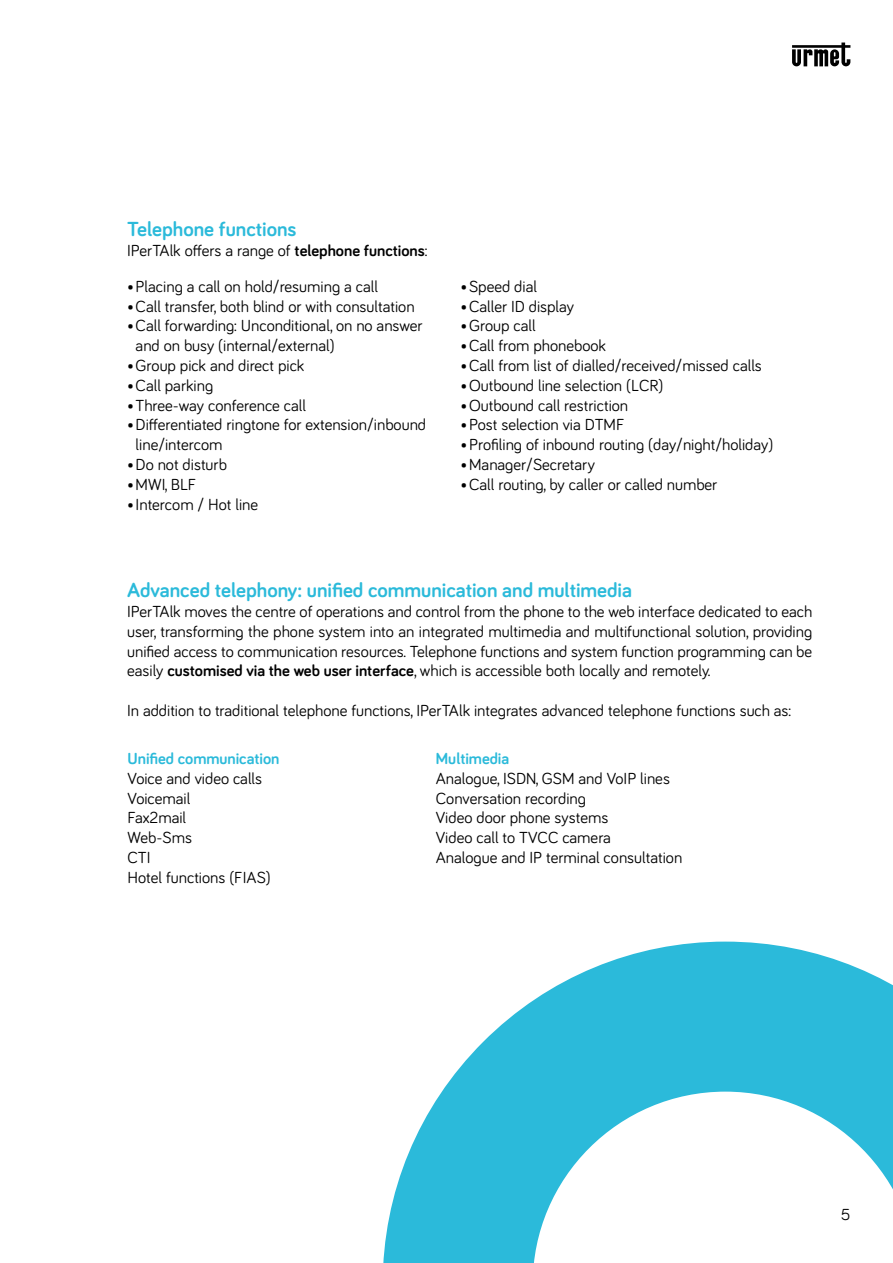
<style>
.page{position:relative;width:893px;height:1263px;background:#fff}
.page>*{position:absolute;margin:0;border:0;box-sizing:border-box;transform-origin:0 0}
.t1{font:700 21px "Bariol";color:#2bbada}
.t2{font:16.5px/19.8px "Bariol";color:#000}
.t3{font:700 16.5px "Bariol";color:#2bbada}
.s1{font-weight:700}
</style>
<div class="page">
<svg style="left:792px;top:43px;width:58px;height:23px"></svg>
<svg style="left:383px;top:941px;width:510px;height:322px;fill:#2bbada"></svg>
<p class="t1" style="left:127px;top:215px;width:171px">Telephone functions</p>
<p class="t2" style="left:127px;top:240px;width:302px">IPerTAlk offers a range of <span class="s1">telephone functions</span>:</p>
<p class="t2" style="left:127px;top:275px;width:252px">•Placing a call on hold/resuming a call</p>
<p class="t2" style="left:127px;top:295px;width:289px">•Call transfer, both blind or with consultation</p>
<p class="t2" style="left:136px;top:315px;width:288px;text-indent:-8px">•Call forwarding: Unconditional, on no answer and on busy (internal/external)</p>
<p class="t2" style="left:127px;top:355px;width:179px">•Group pick and direct pick</p>
<p class="t2" style="left:127px;top:374px;width:88px">•Call parking</p>
<p class="t2" style="left:127px;top:394px;width:180px">•Three-way conference call</p>
<p class="t2" style="left:136px;top:414px;width:292px;text-indent:-8px">•Differentiated ringtone for extension/inbound line/intercom</p>
<p class="t2" style="left:127px;top:454px;width:101px">•Do not disturb</p>
<p class="t2" style="left:127px;top:473px;width:71px">•MWI, BLF</p>
<p class="t2" style="left:127px;top:493px;width:133px">•Intercom / Hot line</p>
<p class="t2" style="left:461px;top:275px;width:78px">•Speed dial</p>
<p class="t2" style="left:461px;top:295px;width:115px">•Caller ID display</p>
<p class="t2" style="left:461px;top:315px;width:77px">•Group call</p>
<p class="t2" style="left:461px;top:335px;width:147px">•Call from phonebook</p>
<p class="t2" style="left:461px;top:355px;width:303px">•Call from list of dialled/received/missed calls</p>
<p class="t2" style="left:461px;top:374px;width:204px">•Outbound line selection (LCR)</p>
<p class="t2" style="left:461px;top:394px;width:169px">•Outbound call restriction</p>
<p class="t2" style="left:461px;top:414px;width:166px">•Post selection via DTMF</p>
<p class="t2" style="left:461px;top:434px;width:314px">•Profiling of inbound routing (day/night/holiday)</p>
<p class="t2" style="left:461px;top:454px;width:136px">•Manager/Secretary</p>
<p class="t2" style="left:461px;top:473px;width:258px">•Call routing, by caller or called number</p>
<p class="t1" style="left:127px;top:576px;width:506px">Advanced telephony: unified communication and multimedia</p>
<p class="t2" style="left:127px;top:601px;width:687px;text-align:justify">IPerTAlk moves the centre of operations and control from the phone to the web interface dedicated to each user, transforming the phone system into an integrated multimedia and multifunctional solution, providing unified access to communication resources. Telephone functions and system function programming can be easily <span class="s1">customised via the web user interface</span>, which is accessible both locally and remotely.</p>
<p class="t2" style="left:127px;top:700px;width:666px">In addition to traditional telephone functions, IPerTAlk integrates advanced telephone functions such as:</p>
<p class="t3" style="left:128px;top:747px;width:153px">Unified communication</p>
<p class="t2" style="left:128px;top:767px;width:145px">Voice and video calls<br>Voicemail<br>Fax2mail<br>Web-Sms<br>CTI<br>Hotel functions (FIAS)</p>
<p class="t3" style="left:436px;top:747px;width:75px">Multimedia</p>
<p class="t2" style="left:436px;top:767px;width:248px">Analogue, ISDN, GSM and VoIP lines<br>Conversation recording<br>Video door phone systems<br>Video call to TVCC camera<br>Analogue and IP terminal consultation</p>
<p class="t2" style="left:841px;top:1204px;width:11px">5</p>
</div>
